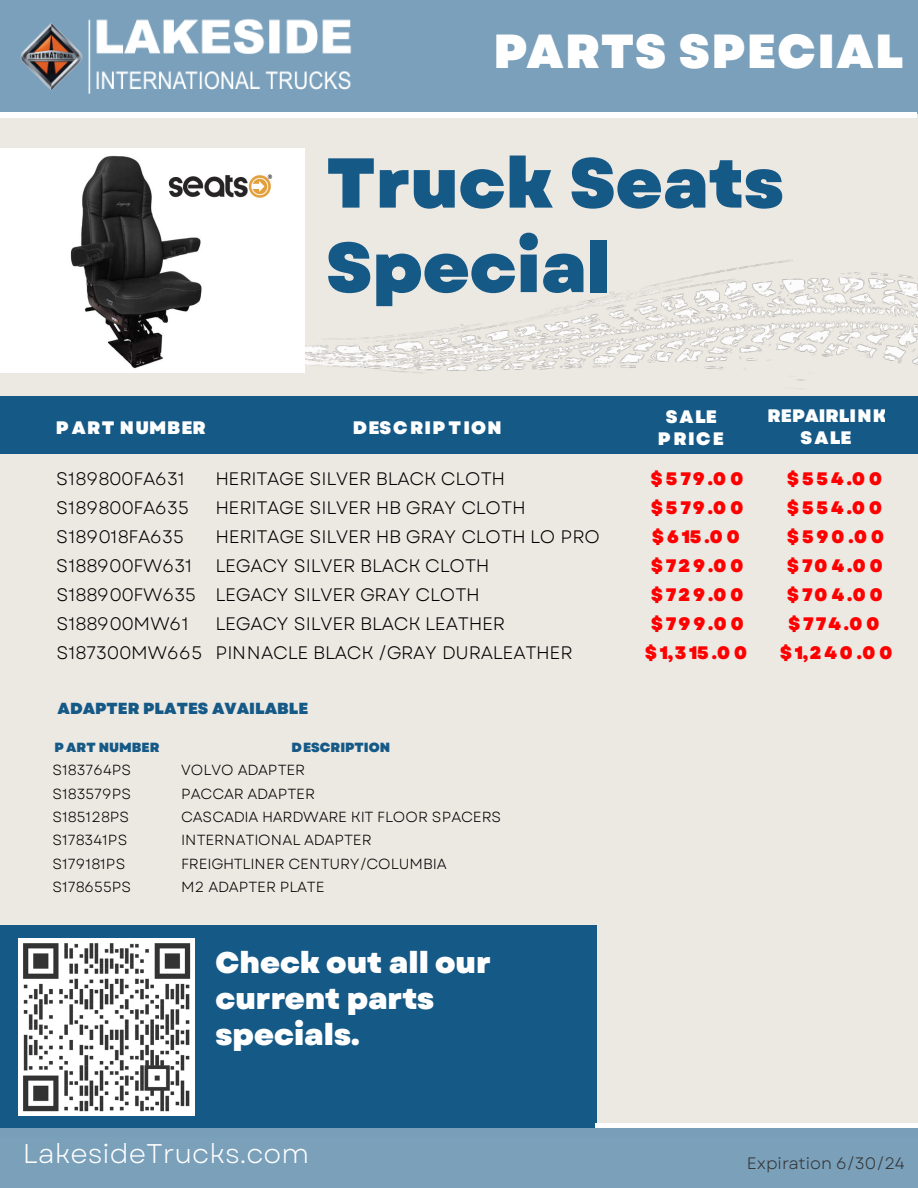
<style>
.page{position:relative;width:918px;height:1188px;background:#fff}
.page>*{position:absolute;margin:0;border:0;box-sizing:border-box;transform-origin:0 0}
.t1{font:800 70.35px/84.4px "Garet";color:#155987}
.t2{font:800 47.85px "Garet";letter-spacing:.03em;color:#fff}
.t3{font:800 30px/35.8px "Garet";color:#fff}
.t4{font:27px "Garet";color:#fff}
.t5{font:18.15px "Garet";letter-spacing:-.015em;color:#000}
.t6{font:800 18.15px "Garet";letter-spacing:.165em;color:#f00}
.t7{font:800 18.15px/21.8px "Garet";letter-spacing:.065em;color:#fff;text-align:center}
.t8{font:800 18.15px/21.8px "Garet";color:#fff;text-align:center}
.t9{font:18.15px "Garet";letter-spacing:.005em;color:#000}
.t10{font:16.5px "Garet";color:#333}
.t11{font:800 16.05px "Garet";color:#155987}
.t12{font:14.7px "Garet";letter-spacing:-.01em;color:#000}
.t13{font:14.7px "Garet";letter-spacing:.015em;color:#000}
.t14{font:14.7px "Garet";letter-spacing:.025em;color:#000}
.t15{font:800 13.2px "Garet";color:#155987}
</style>
<div class="page">
<div style="left:1px;top:0;width:917px;height:1136px;background:#ece8e2"></div>
<div style="left:0;top:0;width:917px;height:114px;background:#7aa0bb"></div>
<div style="left:0;top:926px;width:596px;height:202px;background:#155987"></div>
<div style="left:0;top:1128px;width:918px;height:60px;background:#7aa0ba"></div>
<img style="left:20px;top:19px;width:332px;height:75px">
<img style="left:53px;top:202px;width:865px;height:195px">
<img style="left:18px;top:938px;width:177px;height:177px">
<div style="left:0;top:397px;width:918px;height:57px;background:#155987"></div>
<div style="left:0;top:112px;width:917px;height:6px;background:#fff"></div>
<div style="left:596px;top:1123px;width:322px;height:5px;background:#fff"></div>
<div style="left:0;top:148px;width:304px;height:225px;background:#fff"></div>
<img style="left:70px;top:155px;width:132px;height:214px">
<img style="left:160px;top:155px;width:113px;height:64px">
<h2 class="t2" style="left:494px;top:20px;width:412px">PARTS SPECIAL</h2>
<h1 class="t1" style="left:326px;top:143px;width:459px">Truck Seats<br>Special</h1>
<p class="t7" style="left:56px;top:417px;width:152px">P ART NUMBER</p>
<p class="t7" style="left:353px;top:417px;width:150px">DESCRIPTION</p>
<p class="t7" style="left:658px;top:407px;width:68px">SALE<br>PRICE</p>
<p class="t8" style="left:768px;top:405px;width:121px">REPAIRLINK<br>SALE</p>
<p class="t5" style="left:56px;top:468px;width:130px">S189800FA631</p>
<p class="t5" style="left:215px;top:468px;width:291px">HERITAGE SILVER BLACK CLOTH</p>
<p class="t6" style="left:651px;top:467px;width:94px">$579.00</p>
<p class="t6" style="left:787px;top:467px;width:96px">$554.00</p>
<p class="t5" style="left:56px;top:497px;width:134px">S189800FA635</p>
<p class="t5" style="left:215px;top:497px;width:312px">HERITAGE SILVER HB GRAY CLOTH</p>
<p class="t6" style="left:651px;top:496px;width:94px">$579.00</p>
<p class="t6" style="left:787px;top:496px;width:96px">$554.00</p>
<p class="t5" style="left:56px;top:525px;width:129px">S189018FA635</p>
<p class="t5" style="left:215px;top:525px;width:386px">HERITAGE SILVER HB GRAY CLOTH LO PRO</p>
<p class="t6" style="left:652px;top:525px;width:89px">$615.00</p>
<p class="t6" style="left:787px;top:525px;width:98px">$590.00</p>
<p class="t5" style="left:56px;top:554px;width:137px">S188900FW631</p>
<p class="t5" style="left:215px;top:554px;width:276px">LEGACY SILVER BLACK CLOTH</p>
<p class="t6" style="left:651px;top:554px;width:94px">$729.00</p>
<p class="t6" style="left:787px;top:554px;width:97px">$704.00</p>
<p class="t5" style="left:56px;top:583px;width:425px">S188900FW635 LEGACY SILVER GRAY CLOTH</p>
<p class="t6" style="left:651px;top:583px;width:94px">$729.00</p>
<p class="t6" style="left:787px;top:583px;width:97px">$704.00</p>
<p class="t9" style="left:56px;top:612px;width:134px">S188900MW61</p>
<p class="t5" style="left:215px;top:612px;width:291px">LEGACY SILVER BLACK LEATHER</p>
<p class="t6" style="left:651px;top:612px;width:94px">$799.00</p>
<p class="t6" style="left:788px;top:612px;width:92px">$774.00</p>
<p class="t5" style="left:56px;top:641px;width:518px">S187300MW665 PINNACLE BLACK /GRAY DURALEATHER</p>
<p class="t6" style="left:645px;top:640px;width:104px">$1,315.00</p>
<p class="t6" style="left:780px;top:640px;width:114px">$1,240.00</p>
<p class="t11" style="left:58px;top:698px;width:252px">ADAPTER PLATES AVAILABLE</p>
<p class="t15" style="left:55px;top:739px;width:106px">P ART NUMBER</p>
<p class="t15" style="left:292px;top:739px;width:100px">DESCRIPTION</p>
<p class="t12" style="left:52px;top:761px;width:80px">S183764PS</p>
<p class="t12" style="left:181px;top:761px;width:126px">VOLVO ADAPTER</p>
<p class="t12" style="left:52px;top:785px;width:80px">S183579PS</p>
<p class="t12" style="left:181px;top:785px;width:135px">PACCAR ADAPTER</p>
<p class="t13" style="left:52px;top:808px;width:78px">S185128PS</p>
<p class="t12" style="left:181px;top:808px;width:321px">CASCADIA HARDWARE KIT FLOOR SPACERS</p>
<p class="t12" style="left:52px;top:831px;width:76px">S178341PS</p>
<p class="t12" style="left:181px;top:831px;width:192px">INTERNATIONAL ADAPTER</p>
<p class="t14" style="left:52px;top:855px;width:74px">S179181PS</p>
<p class="t12" style="left:181px;top:855px;width:267px">FREIGHTLINER CENTURY/COLUMBIA</p>
<p class="t12" style="left:52px;top:878px;width:80px">S178655PS</p>
<p class="t12" style="left:181px;top:878px;width:145px">M2 ADAPTER PLATE</p>
<h3 class="t3" style="left:215px;top:945px;width:277px">Check out all our current parts specials.</h3>
<h3 class="t4" style="left:23px;top:1137px;width:288px">LakesideTrucks.com</h3>
<p class="t10" style="left:747px;top:1153px;width:159px">Expiration 6/30/24</p>
</div>
